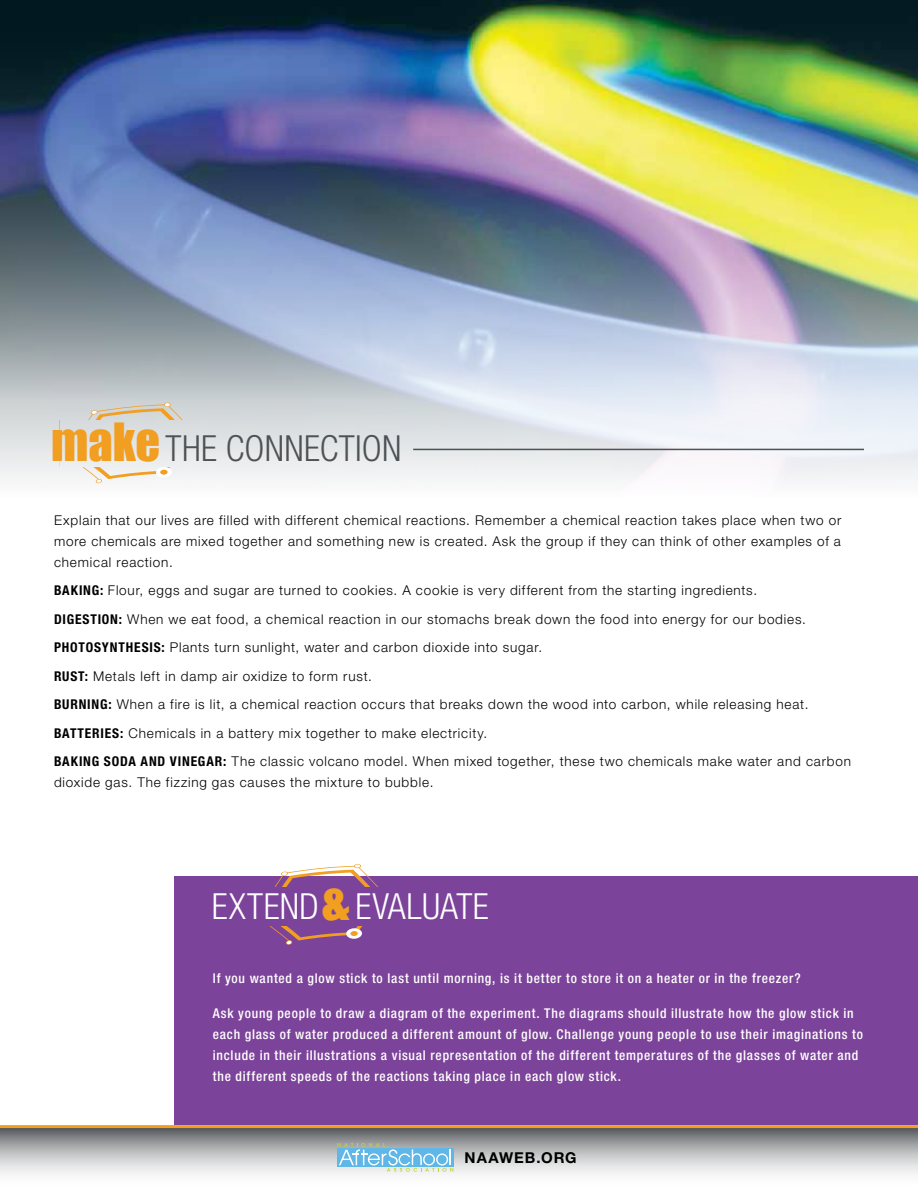
<style>
.page{position:relative;width:918px;height:1188px;background:#fff}
.page>*{position:absolute;margin:0;border:0;box-sizing:border-box;transform-origin:0 0}
.t1{font:300 condensed 36px "Helvetica Neue LT Std";letter-spacing:.005em;color:#4e5155}
.t2{font:300 condensed 36px "Helvetica Neue LT Std";letter-spacing:.015em;color:#fff}
.t3{font:700 15px "Helvetica Neue LT Std";letter-spacing:.06em;color:#000}
.t4{font:300 13.5px/28.5px "Helvetica Neue LT Std";letter-spacing:.06em;color:#000;text-align:justify}
.t5{font:500 condensed 13.5px/21px "Helvetica Neue LT Std";letter-spacing:.06em;color:#fff}
.s1{font-family:"Impact";font-weight:400;font-stretch:normal;font-size:48.45px;color:#f19e21}
.s2{font-weight:700;font-stretch:condensed}
</style>
<div class="page">
<svg style="left:0;top:1128px;width:918px;height:46px;background:#afb0b2"></svg>
<svg style="left:337px;top:1143px;width:116px;height:29px;background:#98c7db"></svg>
<div style="left:175px;top:877px;width:743px;height:248px;background:#7c439a"></div>
<svg style="left:254px;top:864px;width:138px;height:81px"></svg>
<div style="left:210px;top:887px;width:109px;height:38px;background:#7c439a"></div>
<div style="left:355px;top:887px;width:204px;height:38px;background:#7c439a"></div>
<hr style="left:0;top:1125px;width:918px;height:3px;background:#f19e21">
<hr style="left:413px;top:449px;width:451px;height:1px;background:#4e5155">
<svg style="left:64px;top:403px;width:137px;height:81px"></svg>
<img style="left:60px;top:420px;width:145px;height:47px">
<img style="left:0;top:0;width:918px;height:399px">
<h1 class="t1" style="left:51px;top:427px;width:352px"><span class="s1">make</span>THE CONNECTION</h1>
<p class="t4" style="left:54px;top:509px;width:789px;line-height:21px">Explain that our lives are filled with different chemical reactions. Remember a chemical reaction takes place when two or more chemicals are mixed together and something new is created. Ask the group if they can think of other examples of a chemical reaction.</p>
<p class="t4" style="left:54px;top:576px;width:799px;text-align:left"><span class="s2">BAKING:</span> Flour, eggs and sugar are turned to cookies. A cookie is very different from the starting ingredients.<br><span class="s2">DIGESTION:</span> When we eat food, a chemical reaction in our stomachs break down the food into energy for our bodies.<br><span class="s2">PHOTOSYNTHESIS:</span> Plants turn sunlight, water and carbon dioxide into sugar.<br><span class="s2">RUST:</span> Metals left in damp air oxidize to form rust.<br><span class="s2">BURNING:</span> When a fire is lit, a chemical reaction occurs that breaks down the wood into carbon, while releasing heat.<br><span class="s2">BATTERIES:</span> Chemicals in a battery mix together to make electricity.<br><span class="s2">BAKING SODA AND VINEGAR:</span> The classic volcano model. When mixed together, these two chemicals make water and carbon</p>
<p class="t4" style="left:54px;top:768px;width:381px">dioxide gas. The fizzing gas causes the mixture to bubble.</p>
<h1 class="t2" style="left:212px;top:886px;width:278px">EXTEND<span class="s1">&amp;</span>EVALUATE</h1>
<p class="t5" style="left:213px;top:968px;width:589px">If you wanted a glow stick to last until morning, is it better to store it on a heater or in the freezer?</p>
<p class="t5" style="left:213px;top:1002px;width:652px">Ask young people to draw a diagram of the experiment. The diagrams should illustrate how the glow stick in each glass of water produced a different amount of glow. Challenge young people to use their imaginations to include in their illustrations a visual representation of the different temperatures of the glasses of water and the different speeds of the reactions taking place in each glow stick.</p>
<p class="t3" style="left:465px;top:1148px;width:114px">NAAWEB.ORG</p>
</div>
